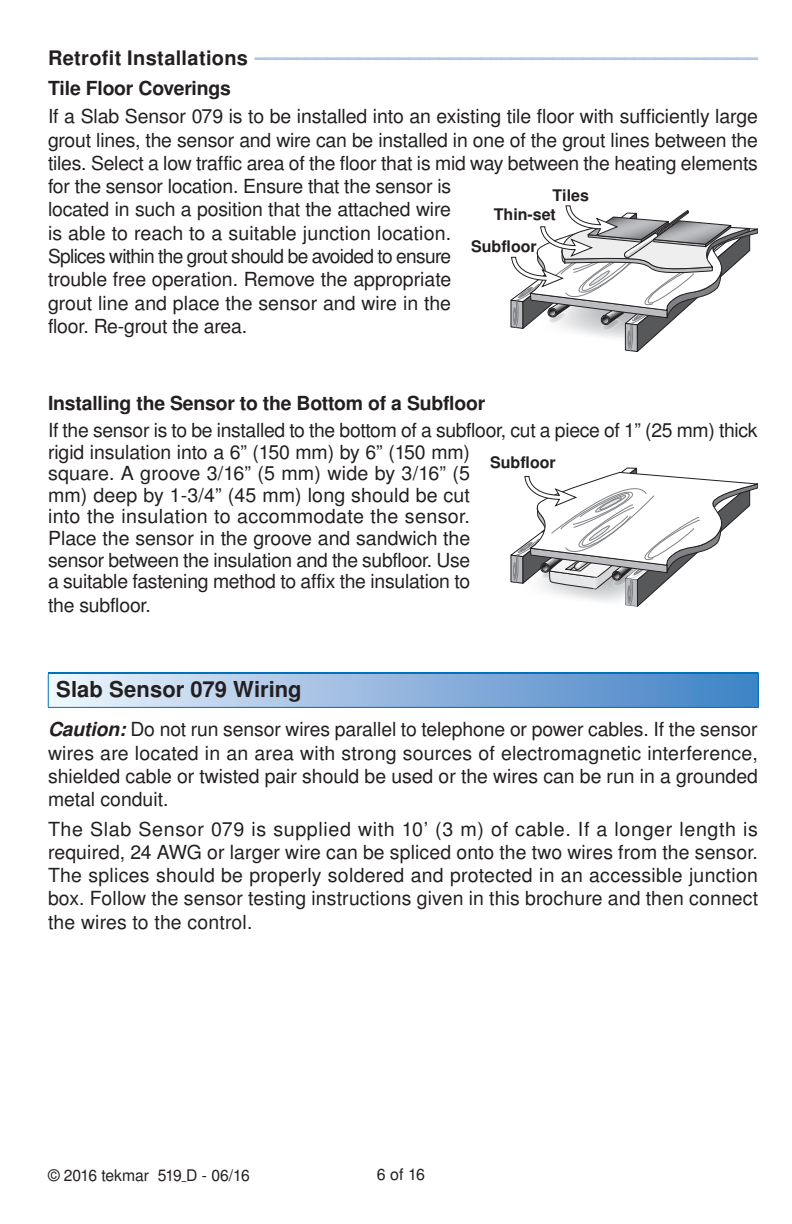
<style>
.page{position:relative;width:792px;height:1224px;background:#fff}
.page>*{position:absolute;margin:0;border:0;box-sizing:border-box;transform-origin:0 0}
.t1{font:22px "Nimbus San LOT";color:#b1c5e5;scale:2 1}
.t2{font:700 22px "Nimbus San LOT";letter-spacing:.005em;color:#231f20}
.t3{font:19.4px/23.2px "Nimbus San LOT";letter-spacing:-.01em;color:#231f20}
.t4{font:700 19.4px "Nimbus San LOT";letter-spacing:-.01em;color:#231f20}
.t5{font:700 16px/18.6px "Nimbus San LOT";color:#231f20}
.t6{font:16px "Nimbus San LOT";letter-spacing:-.005em;color:#231f20}
.s1{font-weight:700;font-size:20px;color:#231f20}
.s2{font-weight:700;font-style:italic}
</style>
<div class="page">
<svg style="left:511px;top:206px;width:247px;height:146px"></svg>
<svg style="left:511px;top:468px;width:247px;height:139px"></svg>
<svg style="left:255px;top:57px;width:503px;height:3px;background:#c7d5ec"></svg>
<div style="left:48px;top:673px;width:710px;height:34px;background:linear-gradient(to right,#edf2fb,#3d7fc4)"></div>
<hr style="left:48px;top:674px;width:1px;height:33px;background:#0071bb">
<hr style="left:758px;top:674px;width:1px;height:33px;background:#0071bb">
<hr style="left:48px;top:707px;width:710px;height:1px;background:#0071bb">
<hr style="left:48px;top:672px;width:710px;height:2px;background:#0071bb">
<p class="t1" style="left:48px;top:44px;width:357px"><span class="s1">Retrofit Installations</span> -------------------------------------------------</p>
<p class="t4" style="left:48px;top:77px;width:184px">Tile Floor Coverings</p>
<p class="t3" style="left:48px;top:105px;width:712px">If a Slab Sensor 079 is to be installed into an existing tile floor with sufficiently large grout lines, the sensor and wire can be installed in one of the grout lines between the tiles. Select a low traffic area of the floor that is mid way between the heating elements for the sensor location. Ensure that the sensor is<br>located in such a position that the attached wire<br>is able to reach to a suitable junction location.<br>Splices within the grout should be avoided to ensure<br>trouble free operation. Remove the appropriate<br>grout line and place the sensor and wire in the<br>floor. Re-grout the area.</p>
<p class="t5" style="left:494px;top:187px;width:97px;text-indent:59px">Tiles<br>Thin-set</p>
<p class="t5" style="left:471px;top:237px;width:67px">Subfloor</p>
<p class="t4" style="left:48px;top:392px;width:439px">Installing the Sensor to the Bottom of a Subfloor</p>
<p class="t3" style="left:48px;top:420px;width:711px;line-height:21.8px">If the sensor is to be installed to the bottom of a subfloor, cut a piece of 1” (25 mm) thick rigid insulation into a 6” (150 mm) by 6” (150 mm)<br>square. A groove 3/16” (5 mm) wide by 3/16” (5<br>mm) deep by 1-3/4” (45 mm) long should be cut<br>into the insulation to accommodate the sensor.<br>Place the sensor in the groove and sandwich the<br>sensor between the insulation and the subfloor. Use<br>a suitable fastening method to affix the insulation to<br>the subfloor.</p>
<p class="t5" style="left:490px;top:454px;width:67px">Subfloor</p>
<p class="t2" style="left:56px;top:676px;width:247px">Slab Sensor 079 Wiring</p>
<p class="t3" style="left:48px;top:718px;width:711px;text-align:justify"><span class="s2">Caution:</span> Do not run sensor wires parallel to telephone or power cables. If the sensor wires are located in an area with strong sources of electromagnetic interference, shielded cable or twisted pair should be used or the wires can be run in a grounded metal conduit.</p>
<p class="t3" style="left:48px;top:818px;width:712px;text-align:justify">The Slab Sensor 079 is supplied with 10’ (3 m) of cable. If a longer length is required, 24 AWG or larger wire can be spliced onto the two wires from the sensor.<br>The splices should be properly soldered and protected in an accessible junction box. Follow the sensor testing instructions given in this brochure and then connect the wires to the control.</p>
<p class="t6" style="left:48px;top:1166px;width:203px">© 2016 tekmar 519_D - 06/16</p>
<p class="t6" style="left:377px;top:1165px;width:50px">6 of 16</p>
</div>
